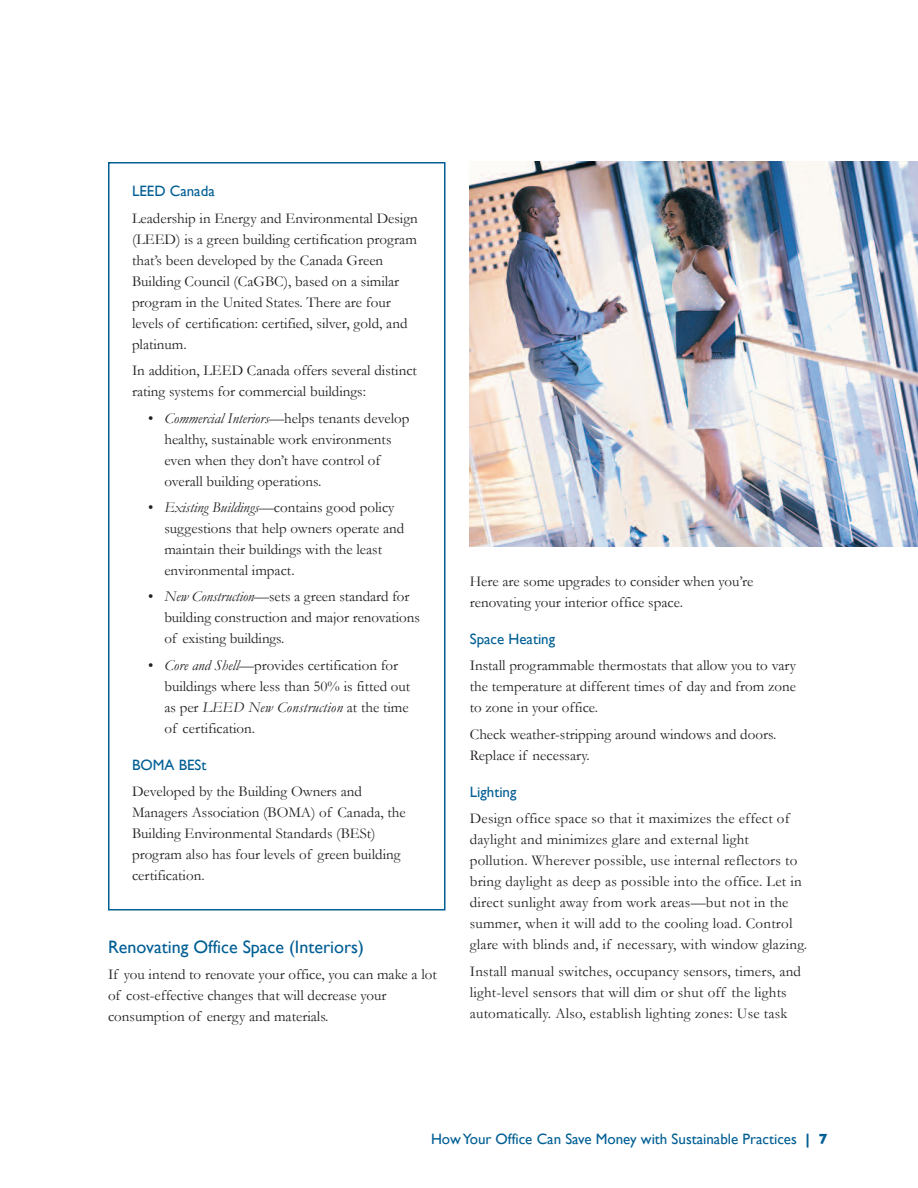
<style>
.page{position:relative;width:918px;height:1188px;background:#fff}
.page>*{position:absolute;margin:0;border:0;box-sizing:border-box;transform-origin:0 0}
.t1{font:18px "Gill Sans";color:#005e94}
.t2{font:15px/21px "Garamond";color:#231f20}
.t3{font:15px "Gill Sans";color:#005e94}
.s1{font-style:italic}
.s2{font-weight:700}
</style>
<div class="page">
<img style="left:469px;top:161px;width:449px;height:385px">
<div style="left:108px;top:162px;width:338px;height:748px;border:2px solid #005e94"></div>
<p class="t3" style="left:132px;top:183px;width:84px">LEED Canada</p>
<p class="t2" style="left:132px;top:208px;width:287px">Leadership in Energy and Environmental Design (LEED) is a green building certification program that’s been developed by the Canada Green Building Council (CaGBC), based on a similar program in the United States. There are four levels of certification: certified, silver, gold, and platinum.</p>
<p class="t2" style="left:132px;top:360px;width:286px">In addition, LEED Canada offers several distinct rating systems for commercial buildings:</p>
<p class="t2" style="left:164px;top:408px;width:247px;text-indent:-16px">• <span class="s1">Commercial Interiors</span>—helps tenants develop healthy, sustainable work environments even when they don’t have control of overall building operations.</p>
<p class="t2" style="left:164px;top:497px;width:241px;text-indent:-16px">• <span class="s1">Existing Buildings</span>—contains good policy suggestions that help owners operate and maintain their buildings with the least environmental impact.</p>
<p class="t2" style="left:164px;top:586px;width:257px;text-indent:-16px">• <span class="s1">New Construction</span>—sets a green standard for building construction and major renovations of existing buildings.</p>
<p class="t2" style="left:164px;top:655px;width:247px;text-indent:-16px">• <span class="s1">Core and Shell</span>—provides certification for buildings where less than 50% is fitted out as per <span class="s1">LEED New Construction</span> at the time of certification.</p>
<p class="t3" style="left:132px;top:756px;width:76px">BOMA BESt</p>
<p class="t2" style="left:132px;top:781px;width:275px">Developed by the Building Owners and Managers Association (BOMA) of Canada, the Building Environmental Standards (BESt) program also has four levels of green building certification.</p>
<p class="t1" style="left:108px;top:936px;width:257px">Renovating Office Space (Interiors)</p>
<p class="t2" style="left:108px;top:964px;width:330px">If you intend to renovate your office, you can make a lot of cost-effective changes that will decrease your consumption of energy and materials.</p>
<p class="t2" style="left:470px;top:571px;width:285px">Here are some upgrades to consider when you’re renovating your interior office space.</p>
<p class="t3" style="left:470px;top:630px;width:87px">Space Heating</p>
<p class="t2" style="left:470px;top:655px;width:328px;text-align:justify">Install programmable thermostats that allow you to vary the temperature at different times of day and from zone to zone in your office.</p>
<p class="t2" style="left:470px;top:724px;width:308px">Check weather-stripping around windows and doors.<br>Replace if necessary.</p>
<p class="t3" style="left:470px;top:783px;width:48px">Lighting</p>
<p class="t2" style="left:470px;top:808px;width:339px">Design office space so that it maximizes the effect of daylight and minimizes glare and external light pollution. Wherever possible, use internal reflectors to bring daylight as deep as possible into the office. Let in direct sunlight away from work areas—but not in the summer, when it will add to the cooling load. Control glare with blinds and, if necessary, with window glazing.</p>
<p class="t2" style="left:470px;top:961px;width:333px">Install manual switches, occupancy sensors, timers, and light-level sensors that will dim or shut off the lights automatically. Also, establish lighting zones: Use task</p>
<p class="t3" style="left:431px;top:1131px;width:398px">HowYour Office Can Save Money with Sustainable Practices <span class="s2">| 7</span></p>
</div>
